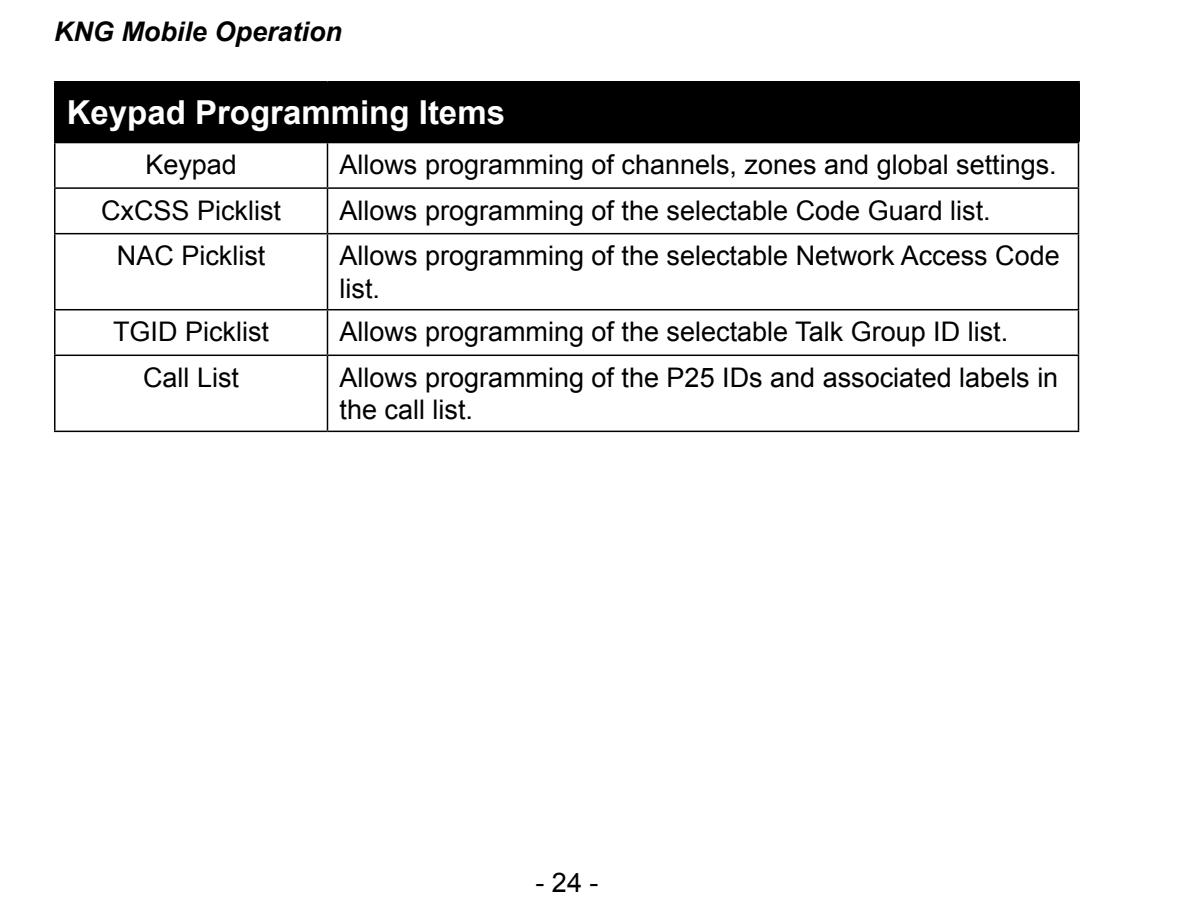
<style>
.page{position:relative;width:1188px;height:918px;background:#fff}
.page>*{position:absolute;margin:0;border:0;box-sizing:border-box;transform-origin:0 0}
.t1{font:700 33px "Arial";color:#fff}
.t2{font:27px/32.4px "Arial";color:#000}
.t3{font:italic 700 27px "Arial";color:#000}
</style>
<div class="page">
<div style="left:55px;top:82px;width:1023px;height:61px;background:#000"></div>
<hr style="left:1077px;top:83px;width:3px;height:59px;background:#000">
<hr style="left:54px;top:142px;width:273px;height:1px;background:#000">
<hr style="left:54px;top:143px;width:2px;height:44px;background:#000">
<hr style="left:327px;top:142px;width:752px;height:1px;background:#000">
<hr style="left:327px;top:143px;width:1px;height:44px;background:#000">
<hr style="left:1078px;top:143px;width:1px;height:44px;background:#000">
<hr style="left:54px;top:187px;width:273px;height:2px;background:#000">
<hr style="left:54px;top:189px;width:2px;height:44px;background:#000">
<hr style="left:327px;top:187px;width:752px;height:2px;background:#000">
<hr style="left:327px;top:189px;width:1px;height:44px;background:#000">
<hr style="left:1078px;top:189px;width:1px;height:44px;background:#000">
<hr style="left:54px;top:233px;width:273px;height:1px;background:#000">
<hr style="left:54px;top:234px;width:2px;height:75px;background:#000">
<hr style="left:327px;top:233px;width:752px;height:1px;background:#000">
<hr style="left:327px;top:234px;width:1px;height:75px;background:#000">
<hr style="left:1078px;top:234px;width:1px;height:75px;background:#000">
<hr style="left:54px;top:309px;width:273px;height:1px;background:#000">
<hr style="left:54px;top:310px;width:2px;height:45px;background:#000">
<hr style="left:327px;top:309px;width:752px;height:1px;background:#000">
<hr style="left:327px;top:310px;width:1px;height:45px;background:#000">
<hr style="left:1078px;top:310px;width:1px;height:45px;background:#000">
<hr style="left:54px;top:355px;width:273px;height:1px;background:#000">
<hr style="left:54px;top:356px;width:2px;height:75px;background:#000">
<hr style="left:327px;top:355px;width:752px;height:1px;background:#000">
<hr style="left:327px;top:356px;width:1px;height:75px;background:#000">
<hr style="left:1078px;top:356px;width:1px;height:75px;background:#000">
<hr style="left:54px;top:81px;width:273px;height:1px;background:#000">
<hr style="left:54px;top:83px;width:2px;height:59px;background:#000">
<hr style="left:327px;top:81px;width:753px;height:1px;background:#000">
<hr style="left:54px;top:431px;width:273px;height:1px;background:#000">
<hr style="left:327px;top:431px;width:752px;height:1px;background:#000">
<p class="t3" style="left:54px;top:16px;width:290px">KNG Mobile Operation</p>
<p class="t1" style="left:67px;top:91px;width:440px">Keypad Programming Items</p>
<p class="t2" style="left:145px;top:149px;width:93px">Keypad</p>
<p class="t2" style="left:339px;top:149px;width:719px">Allows programming of channels, zones and global settings.</p>
<p class="t2" style="left:101px;top:194px;width:182px">CxCSS Picklist</p>
<p class="t2" style="left:339px;top:194px;width:653px">Allows programming of the selectable Code Guard list.</p>
<p class="t2" style="left:117px;top:240px;width:150px">NAC Picklist</p>
<p class="t2" style="left:340px;top:240px;width:722px">Allows programming of the selectable Network Access Code list.</p>
<p class="t2" style="left:113px;top:316px;width:158px">TGID Picklist</p>
<p class="t2" style="left:340px;top:316px;width:670px">Allows programming of the selectable Talk Group ID list.</p>
<p class="t2" style="left:143px;top:362px;width:98px">Call List</p>
<p class="t2" style="left:340px;top:362px;width:720px">Allows programming of the P25 IDs and associated labels in the call list.</p>
<p class="t2" style="left:535px;top:867px;width:65px">- 24 -</p>
</div>
